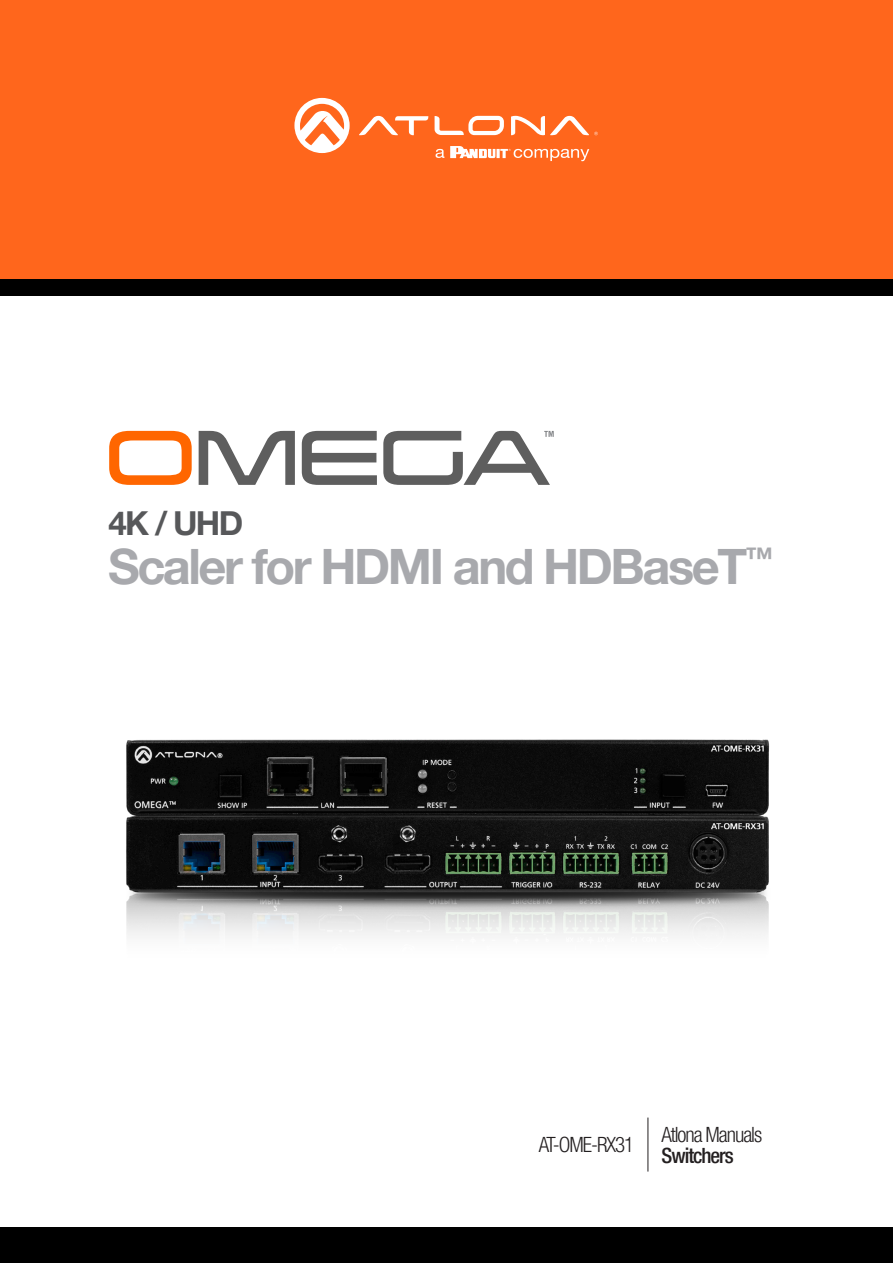
<style>
.page{position:relative;width:893px;height:1263px;background:#fff}
.page>*{position:absolute;margin:0;border:0;box-sizing:border-box;transform-origin:0 0}
.Product_Type_First_P{font:700 48.75px "Helvetica Neue LTW1 G";letter-spacing:-.05em;color:#a8a9ad}
.Product_Type_First_P-2{font:700 33px "Helvetica Neue LTW1 G";color:#57585a}
.t1{font:300 condensed 21px "Helvetica Neue LTW1 G";letter-spacing:-.05em;color:#231f20}
.t2{font:500 condensed 21px "Helvetica Neue LTW1 G";letter-spacing:-.05em;color:#231f20}
</style>
<div class="page">
<div style="left:0;top:0;width:893px;height:279px;background:#ff661c"></div>
<div style="left:0;top:1227px;width:893px;height:36px;background:#000"></div>
<div style="left:0;top:279px;width:893px;height:17px;background:#000"></div>
<svg style="left:435px;top:116px;width:69px;height:19px"></svg>
<svg style="left:359px;top:116px;width:70px;height:19px"></svg>
<svg style="left:511px;top:116px;width:87px;height:19px"></svg>
<svg style="left:294px;top:98px;width:56px;height:55px"></svg>
<svg style="left:436px;top:149px;width:8px;height:9px"></svg>
<svg style="left:450px;top:146px;width:139px;height:15px"></svg>
<hr style="left:648px;top:1117px;width:1px;height:54px;background:#231f20">
<img style="left:126px;top:913px;width:643px;height:23px">
<img style="left:126px;top:739px;width:644px;height:174px">
<svg style="left:109px;top:431px;width:83px;height:54px"></svg>
<svg style="left:199px;top:431px;width:96px;height:54px"></svg>
<svg style="left:302px;top:431px;width:75px;height:54px"></svg>
<svg style="left:383px;top:431px;width:171px;height:54px"></svg>
<p class="Product_Type_First_P-2" style="left:109px;top:503px;width:136px">4K / UHD</p>
<p class="Product_Type_First_P" style="left:108px;top:536px;width:666px">Scaler for HDMI and HDBaseT<sup>™</sup></p>
<p class="t1" style="left:539px;top:1132px;width:97px">AT-OME-RX31</p>
<p class="t1" style="left:662px;top:1122px;width:102px">Atlona Manuals</p>
<p class="t2" style="left:662px;top:1143px;width:74px">Switchers</p>
</div>
